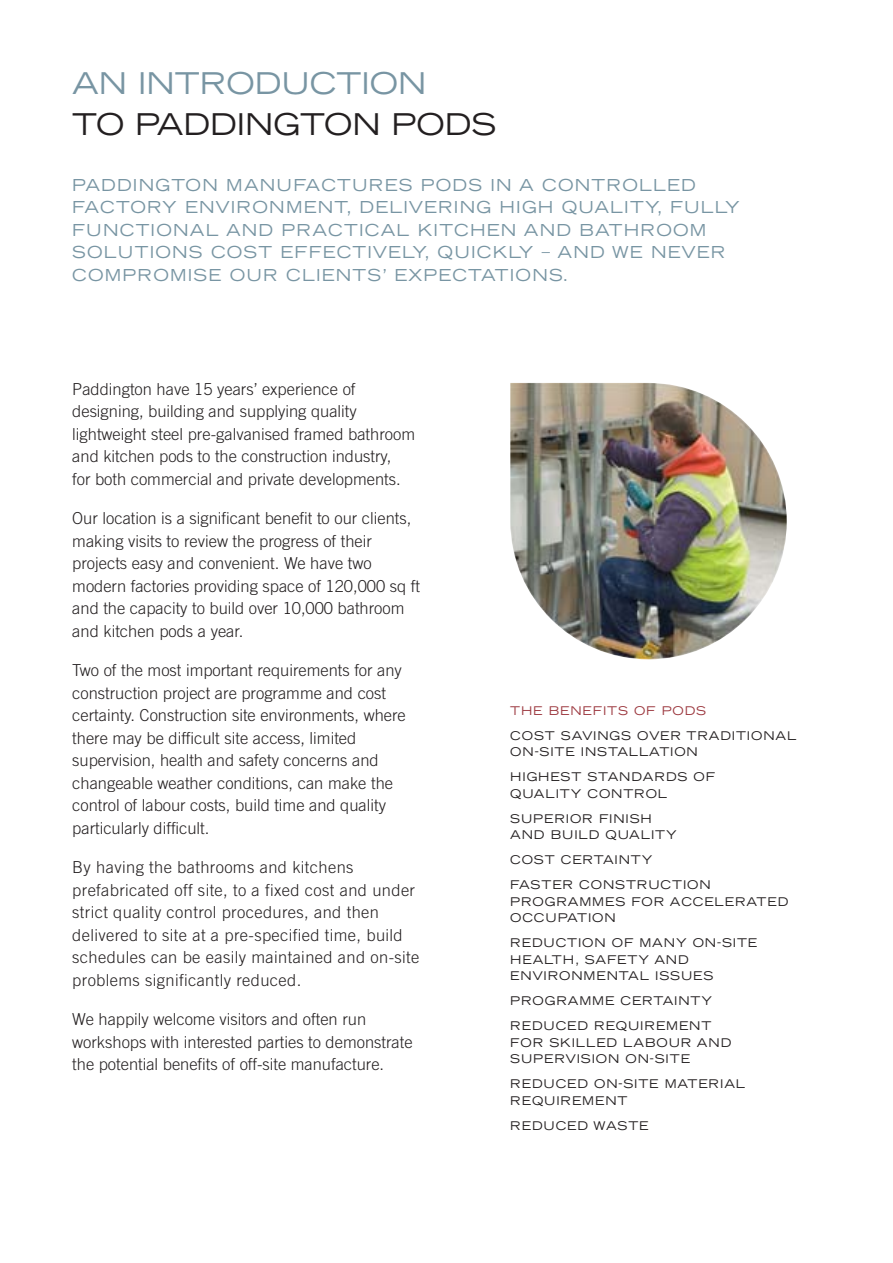
<style>
.page{position:relative;width:893px;height:1263px;background:#fff}
.page>*{position:absolute;margin:0;border:0;box-sizing:border-box;transform-origin:0 0}
.t1{font:expanded 30px "Trade Gothic LH";color:#231f20}
.t2{font:expanded 30px "Trade Gothic LH";color:#7895a3}
.t3{font:300 16.5px/22.5px "Trade Gothic";color:#231f20}
.t4{font:300 16.5px/22.5px "Trade Gothic";letter-spacing:.02em;color:#231f20}
.t5{font:expanded 16.5px/22.5px "Trade Gothic LH";letter-spacing:.07em;color:#7895a3}
.t6{font:expanded 12px/16.5px "Trade Gothic LH";letter-spacing:.07em;color:#231f20}
.t7{font:expanded 12px "Trade Gothic LH";letter-spacing:.07em;color:#9c383f}
</style>
<div class="page">
<img style="left:510px;top:383px;width:277px;height:276px">
<h1 class="t2" style="left:72px;top:72px;width:355px">AN INTRODUCTION</h1>
<h1 class="t1" style="left:72px;top:113px;width:426px">TO PADDINGTON PODS</h1>
<p class="t5" style="left:72px;top:175px;width:669px">PADDINGTON MANUFACTURES PODS IN A CONTROLLED FACTORY ENVIRONMENT, DELIVERING HIGH QUALITY, FULLY FUNCTIONAL AND PRACTICAL KITCHEN AND BATHROOM SOLUTIONS COST EFFECTIVELY, QUICKLY – AND WE NEVER COMPROMISE OUR CLIENTS’ EXPECTATIONS.</p>
<p class="t3" style="left:72px;top:379px;width:344px">Paddington have 15 years’ experience of designing, building and supplying quality lightweight steel pre-galvanised framed bathroom and kitchen pods to the construction industry,<br>for both commercial and private developments.</p>
<p class="t3" style="left:72px;top:508px;width:349px">Our location is a significant benefit to our clients, making visits to review the progress of their projects easy and convenient. We have two modern factories providing space of 120,000 sq ft and the capacity to build over 10,000 bathroom and kitchen pods a year.</p>
<p class="t3" style="left:72px;top:660px;width:335px">Two of the most important requirements for any construction project are programme and cost certainty. Construction site environments, where there may be difficult site access, limited supervision, health and safety concerns and changeable weather conditions, can make the control of labour costs, build time and quality particularly difficult.</p>
<p class="t4" style="left:72px;top:858px;width:349px">By having the bathrooms and kitchens prefabricated off site, to a fixed cost and under strict quality control procedures, and then delivered to site at a pre-specified time, build schedules can be easily maintained and on-site problems significantly reduced.</p>
<p class="t3" style="left:72px;top:1010px;width:342px">We happily welcome visitors and often run workshops with interested parties to demonstrate the potential benefits of off-site manufacture.</p>
<p class="t7" style="left:510px;top:706px;width:197px">THE BENEFITS OF PODS</p>
<p class="t6" style="left:510px;top:728px;width:288px">COST SAVINGS OVER TRADITIONAL<br>ON-SITE INSTALLATION</p>
<p class="t6" style="left:510px;top:770px;width:206px">HIGHEST STANDARDS OF<br>QUALITY CONTROL</p>
<p class="t6" style="left:510px;top:811px;width:168px">SUPERIOR FINISH<br>AND BUILD QUALITY</p>
<p class="t6" style="left:510px;top:848px;width:202px;line-height:25px">COST CERTAINTY<br>FASTER CONSTRUCTION</p>
<p class="t6" style="left:510px;top:894px;width:280px">PROGRAMMES FOR ACCELERATED<br>OCCUPATION</p>
<p class="t6" style="left:510px;top:936px;width:248px">REDUCTION OF MANY ON-SITE<br>HEALTH, SAFETY AND<br>ENVIRONMENTAL ISSUES</p>
<p class="t6" style="left:510px;top:989px;width:203px;line-height:25px">PROGRAMME CERTAINTY<br>REDUCED REQUIREMENT</p>
<p class="t6" style="left:510px;top:1035px;width:223px">FOR SKILLED LABOUR AND<br>SUPERVISION ON-SITE</p>
<p class="t6" style="left:510px;top:1077px;width:236px">REDUCED ON-SITE MATERIAL<br>REQUIREMENT</p>
<p class="t6" style="left:510px;top:1118px;width:140px">REDUCED WASTE</p>
</div>
